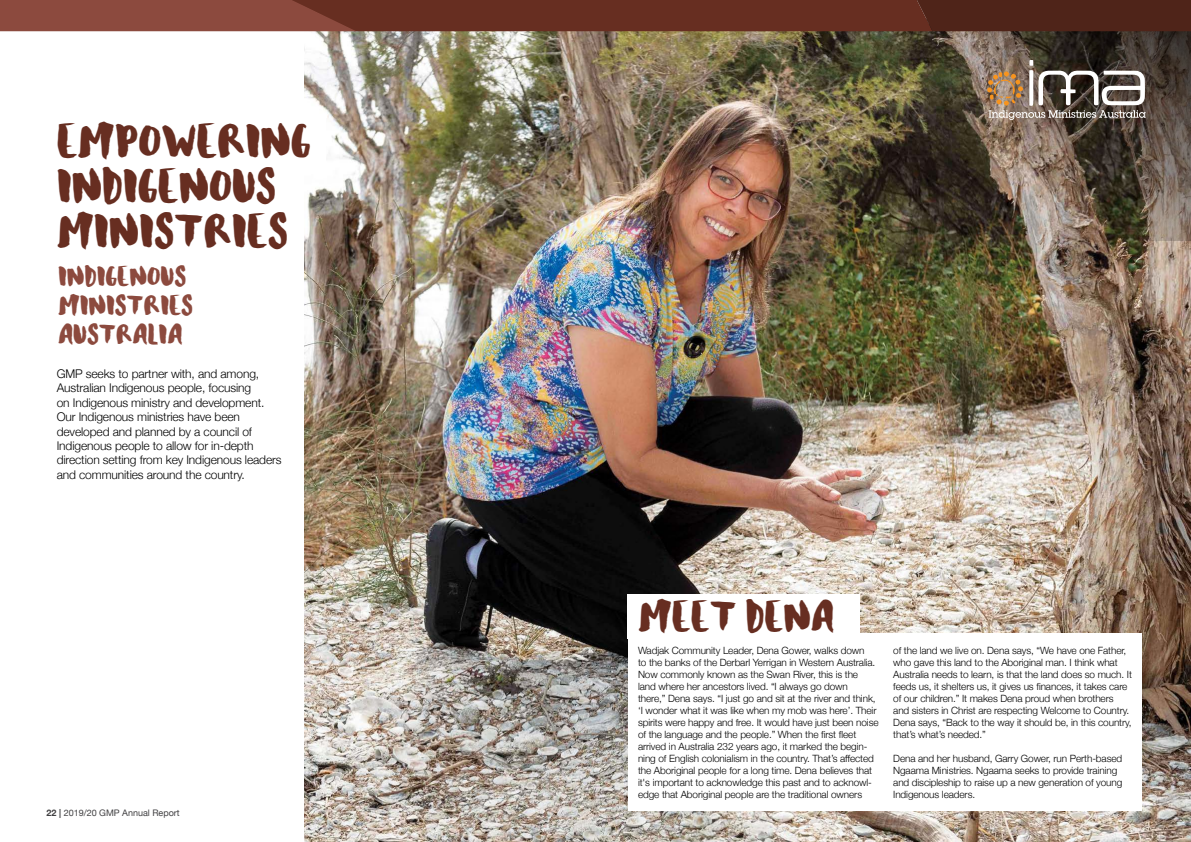
<style>
.page{position:relative;width:1191px;height:842px;background:#fff}
.page>*{position:absolute;margin:0;border:0;box-sizing:border-box;transform-origin:0 0}
.t1{font:48px/45px "Heather";color:#672e21}
.t2{font:43.5px "Heather";color:#672e21}
.t3{font:28px/29px "Heather";color:#8c4a3e}
.t4{font:300 12px/14.4px "Helvetica Neue";letter-spacing:-.01em;color:#000}
.t5{font:300 10px/12px "Helvetica Neue";letter-spacing:-.01em;color:#000}
.t6{font:9px "Helvetica Neue";color:#414042}
.s1{font-weight:700}
</style>
<div class="page">
<img style="left:305px;top:31px;width:886px;height:811px">
<svg style="left:933px;top:31px;width:258px;height:210px;background:#5b4f43"></svg>
<svg style="left:0;top:0;width:1191px;height:31px;background:#6b3327"></svg>
<svg style="left:987px;top:60px;width:158px;height:60px;background:#7d7064"></svg>
<div style="left:627px;top:633px;width:514px;height:177px;background:#fff"></div>
<div style="left:627px;top:594px;width:233px;height:45px;background:#fff"></div>
<div style="left:45px;top:114px;width:281px;height:54px;background:#fff"></div>
<h1 class="t1" style="left:57px;top:122px;width:256px">EMPOWERING<br>INDIGENOUS<br>MINISTRIES</h1>
<h3 class="t3" style="left:58px;top:264px;width:136px">INDIGENOUS<br>MINISTRIES<br>AUSTRALIA</h3>
<p class="t4" style="left:57px;top:366px;width:226px">GMP seeks to partner with, and among, Australian Indigenous people, focusing<br>on Indigenous ministry and development.<br>Our Indigenous ministries have been developed and planned by a council of Indigenous people to allow for in-depth direction setting from key Indigenous leaders and communities around the country.</p>
<p class="t6" style="left:47px;top:806px;width:135px"><span class="s1">22 |</span> 2019/20 GMP Annual Report</p>
<h2 class="t2" style="left:638px;top:592px;width:198px">MEET DENA</h2>
<p class="t5" style="left:638px;top:644px;width:242px">Wadjak Community Leader, Dena Gower, walks down<br>to the banks of the Derbarl Yerrigan in Western Australia.<br>Now commonly known as the Swan River, this is the<br>land where her ancestors lived. “I always go down<br>there,” Dena says. “I just go and sit at the river and think, ‘I wonder what it was like when my mob was here’. Their spirits were happy and free. It would have just been noise of the language and the people.” When the first fleet arrived in Australia 232 years ago, it marked the begin&shy;ning of English colonialism in the country. That’s affected the Aboriginal people for a long time. Dena believes that it's important to acknowledge this past and to acknowl&shy;edge that Aboriginal people are the traditional owners</p>
<p class="t5" style="left:893px;top:644px;width:240px">of the land we live on. Dena says, “We have one Father, who gave this land to the Aboriginal man. I think what Australia needs to learn, is that the land does so much. It feeds us, it shelters us, it gives us finances, it takes care of our children.” It makes Dena proud when brothers and sisters in Christ are respecting Welcome to Country.<br>Dena says, “Back to the way it should be, in this country, that’s what’s needed.”</p>
<p class="t5" style="left:893px;top:752px;width:231px">Dena and her husband, Garry Gower, run Perth-based Ngaama Ministries. Ngaama seeks to provide training and discipleship to raise up a new generation of young Indigenous leaders.</p>
</div>
